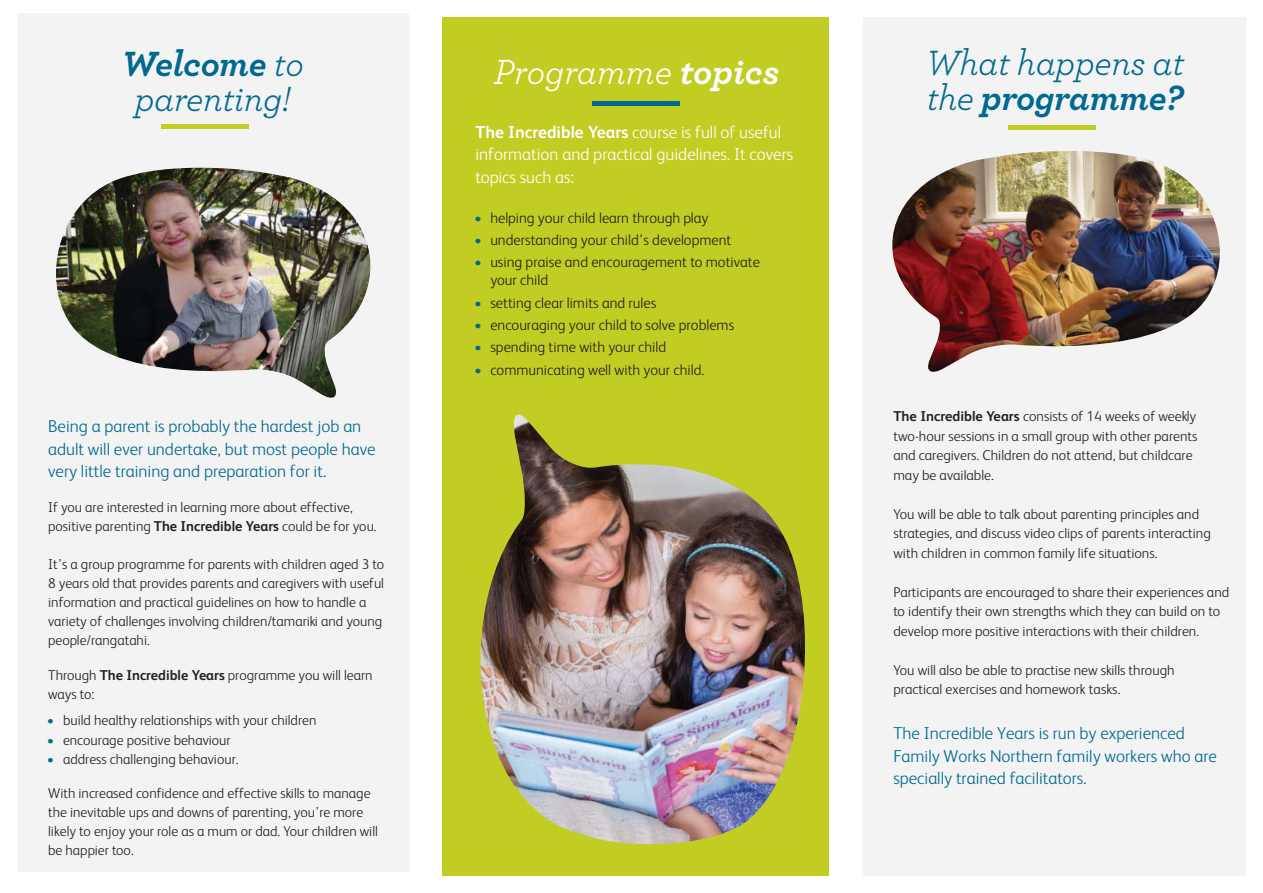
<style>
.page{position:relative;width:1263px;height:893px;background:#fff}
.page>*{position:absolute;margin:0;border:0;box-sizing:border-box;transform-origin:0 0}
.t1{font:italic 36.75px/34.5px "Archer";letter-spacing:-.01em;color:#006990}
.t2{font:italic 36.75px "Archer";color:#fff}
.t3{font:300 17.25px/22.5px "FS Albert";color:#006990}
.t4{font:300 17.25px/22.5px "FS Albert";color:#fff}
.t5{font:300 15px/18px "FS Albert";color:#231f20}
.t6{font:300 14.25px/19px "FS Albert";color:#231f20}
.s1{font-weight:700}
.s2{color:#006990}
</style>
<div class="page">
<div style="left:17px;top:13px;width:391px;height:859px;background:#f3f3f3"></div>
<div style="left:442px;top:17px;width:387px;height:859px;background:#c2cd23"></div>
<div style="left:863px;top:17px;width:383px;height:859px;background:#f3f3f3"></div>
<hr style="left:593px;top:101px;width:87px;height:4px;background:#006990">
<div style="left:1008px;top:125px;width:88px;height:5px;background:#c2cd23"></div>
<hr style="left:162px;top:125px;width:87px;height:4px;background:#c2cd23">
<img style="left:892px;top:151px;width:328px;height:221px">
<img style="left:480px;top:414px;width:325px;height:431px">
<img style="left:56px;top:167px;width:315px;height:231px">
<h1 class="t1" style="left:121px;top:50px;width:184px;text-align:center"><span class="s1">Welcome</span> to parenting!</h1>
<p class="t3" style="left:48px;top:417px;width:329px">Being a parent is probably the hardest job an adult will ever undertake, but most people have very little training and preparation for it.</p>
<p class="t6" style="left:48px;top:499px;width:330px">If you are interested in learning more about effective, positive parenting <span class="s1">The Incredible Years</span> could be for you.</p>
<p class="t6" style="left:48px;top:556px;width:337px">It’s a group programme for parents with children aged 3 to 8 years old that provides parents and caregivers with useful information and practical guidelines on how to handle a variety of challenges involving children/tamariki and young people/rangatahi.</p>
<p class="t6" style="left:48px;top:667px;width:326px">Through <span class="s1">The Incredible Years</span> programme you will learn ways to:</p>
<p class="t6" style="left:48px;top:713px;width:270px"><span class="s2">•</span> build healthy relationships with your children</p>
<p class="t6" style="left:48px;top:732px;width:184px"><span class="s2">•</span> encourage positive behaviour</p>
<p class="t6" style="left:48px;top:751px;width:192px"><span class="s2">•</span> address challenging behaviour.</p>
<p class="t6" style="left:48px;top:785px;width:331px">With increased confidence and effective skills to manage the inevitable ups and downs of parenting, you’re more likely to enjoy your role as a mum or dad. Your children will be happier too.</p>
<h1 class="t2" style="left:493px;top:57px;width:287px">Programme <span class="s1">topics</span></h1>
<h1 class="t1" style="left:926px;top:50px;width:260px">What happens at the <span class="s1">programme?</span></h1>
<p class="t4" style="left:475px;top:122px;width:319px"><span class="s1">The Incredible Years</span> course is full of useful information and practical guidelines. It covers topics such as:</p>
<p class="t5" style="left:475px;top:210px;width:235px"><span class="s2">•</span> helping your child learn through play</p>
<p class="t5" style="left:475px;top:233px;width:257px"><span class="s2">•</span> understanding your child’s development</p>
<p class="t5" style="left:490px;top:255px;width:271px;text-indent:-15px"><span class="s2">•</span> using praise and encouragement to motivate your child</p>
<p class="t5" style="left:475px;top:295px;width:182px"><span class="s2">•</span> setting clear limits and rules</p>
<p class="t5" style="left:475px;top:317px;width:260px"><span class="s2">•</span> encouraging your child to solve problems</p>
<p class="t5" style="left:475px;top:340px;width:192px"><span class="s2">•</span> spending time with your child</p>
<p class="t5" style="left:475px;top:363px;width:230px"><span class="s2">•</span> communicating well with your child.</p>
<p class="t6" style="left:893px;top:408px;width:306px;line-height:19.5px"><span class="s1">The Incredible Years</span> consists of 14 weeks of weekly two-hour sessions in a small group with other parents and caregivers. Children do not attend, but childcare may be available.</p>
<p class="t6" style="left:893px;top:506px;width:319px;line-height:19.5px">You will be able to talk about parenting principles and strategies, and discuss video clips of parents interacting with children in common family life situations.</p>
<p class="t6" style="left:893px;top:584px;width:337px;line-height:19.5px">Participants are encouraged to share their experiences and to identify their own strengths which they can build on to develop more positive interactions with their children.</p>
<p class="t6" style="left:893px;top:662px;width:283px;line-height:19.5px">You will also be able to practise new skills through practical exercises and homework tasks.</p>
<p class="t3" style="left:893px;top:724px;width:325px">The Incredible Years is run by experienced<br>Family Works Northern family workers who are specially trained facilitators.</p>
</div>
